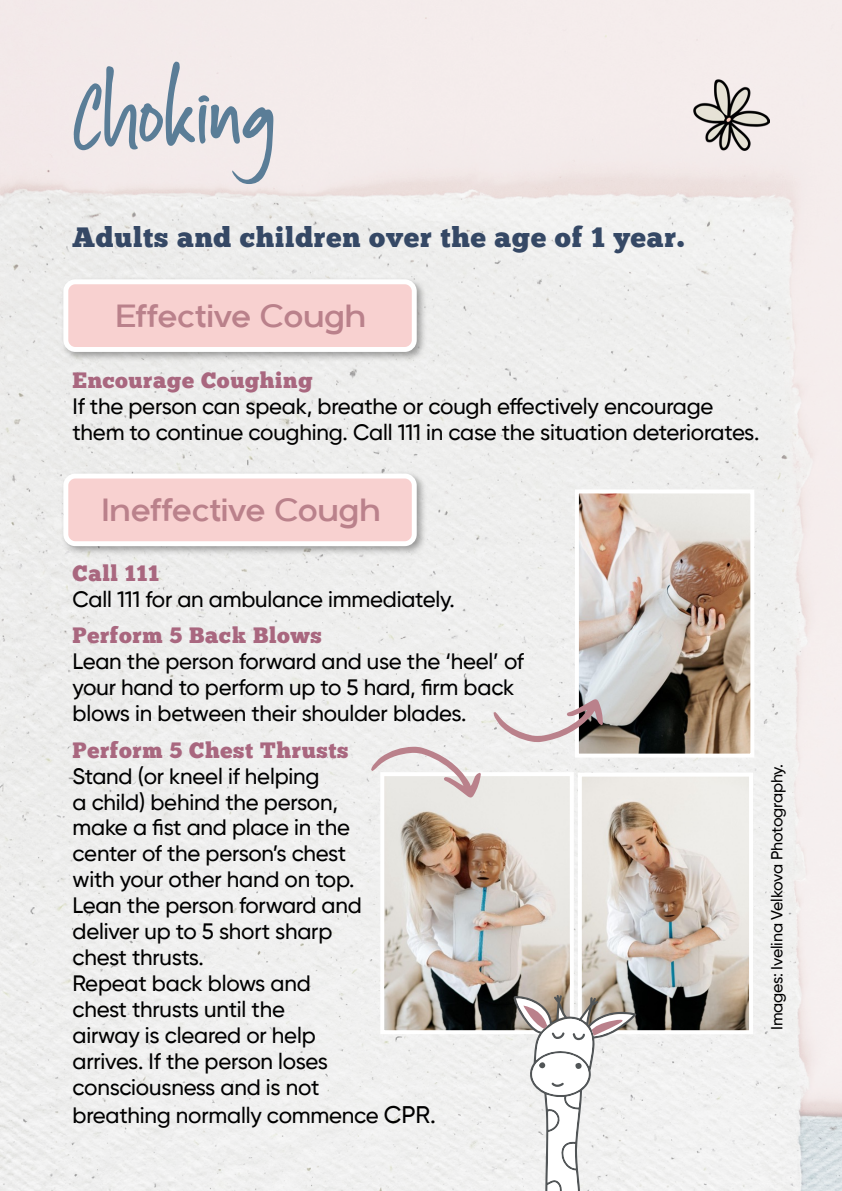
<style>
.page{position:relative;width:842px;height:1191px;background:#efeeed}
.page>*{position:absolute;margin:0;border:0;box-sizing:border-box;transform-origin:0 0}
.t1{font:32px "Arkibal";letter-spacing:-.025em;color:#ba818b}
.t2{font:28px "Chunk Five";letter-spacing:.03em;color:#354865}
.t3{font:500 22.2px/26px "Gilroy";letter-spacing:-.01em;color:#000}
.t4{font:22.2px "Chunk Five";letter-spacing:.03em;color:#a9677f}
.t5{font:500 16px "Gilroy";letter-spacing:-.01em;color:#000}
.s1{font-size:24px}
</style>
<div class="page">
<svg style="left:74px;top:62px;width:199px;height:122px;background:#d4d4d9"></svg>
<div style="left:60px;top:276px;width:367px;height:86px;background:#000;opacity:.35"></div>
<div style="left:66px;top:282px;width:348px;height:67px;background:#f8d1d0;border-radius:9px"></div>
<div style="left:63px;top:279px;width:354px;height:73px;border:5px solid #fff;border-radius:9px"></div>
<div style="left:60px;top:470px;width:367px;height:86px;background:#000;opacity:.35"></div>
<div style="left:66px;top:476px;width:348px;height:67px;background:#f8d1d0;border-radius:9px"></div>
<div style="left:63px;top:473px;width:354px;height:73px;border:5px solid #fff;border-radius:9px"></div>
<img style="left:580px;top:494px;width:169px;height:258px">
<div style="left:575px;top:489px;width:179px;height:268px;border:4px solid #fff"></div>
<img style="left:385px;top:777px;width:184px;height:252px">
<div style="left:380px;top:772px;width:194px;height:262px;border:4px solid #fff"></div>
<img style="left:583px;top:777px;width:165px;height:252px">
<div style="left:578px;top:772px;width:175px;height:262px;border:4px solid #fff"></div>
<svg style="left:494px;top:698px;width:109px;height:44px"></svg>
<svg style="left:371px;top:746px;width:110px;height:52px"></svg>
<img style="left:693px;top:79px;width:77px;height:71px">
<svg style="left:514px;top:995px;width:122px;height:196px"></svg>
<p class="t2" style="left:72px;top:220px;width:614px">Adults and children over the age of 1 year.</p>
<h1 class="t1" style="left:116px;top:293px;width:253px">Effective Cough</h1>
<p class="t4" style="left:73px;top:367px;width:242px">Encourage Coughing</p>
<p class="t3" style="left:73px;top:393px;width:688px">If the person can speak, breathe or cough effectively encourage them to continue coughing. Call 111 in case the situation deteriorates.</p>
<h1 class="t1" style="left:101px;top:488px;width:282px">Ineffective Cough</h1>
<p class="t4" style="left:73px;top:560px;width:88px">Call 111</p>
<p class="t3" style="left:73px;top:586px;width:384px">Call 111 for an ambulance immediately.</p>
<p class="t4" style="left:73px;top:622px;width:251px">Perform 5 Back Blows</p>
<p class="t3" style="left:73px;top:648px;width:453px">Lean the person forward and use the ‘heel’ of your hand to perform up to 5 hard, firm back blows in between their shoulder blades.</p>
<p class="t4" style="left:73px;top:736px;width:277px">Perform 5 Chest Thrusts</p>
<p class="t3" style="left:73px;top:762px;width:365px">Stand (or kneel if helping<br>a child) behind the person,<br>make a fist and place in the<br>center of the person’s chest<br>with your other hand on top.<br>Lean the person forward and<br>deliver up to 5 short sharp<br>chest thrusts.<br>Repeat back blows and<br>chest thrusts until the<br>airway is cleared or help<br>arrives. If the person loses consciousness and is not<br>breathing normally commence <span class="s1">CPR.</span></p>
<p class="t5" style="left:767px;top:1030px;width:267px;rotate:-90deg">Images: Ivelina Velkova Photography.</p>
</div>
